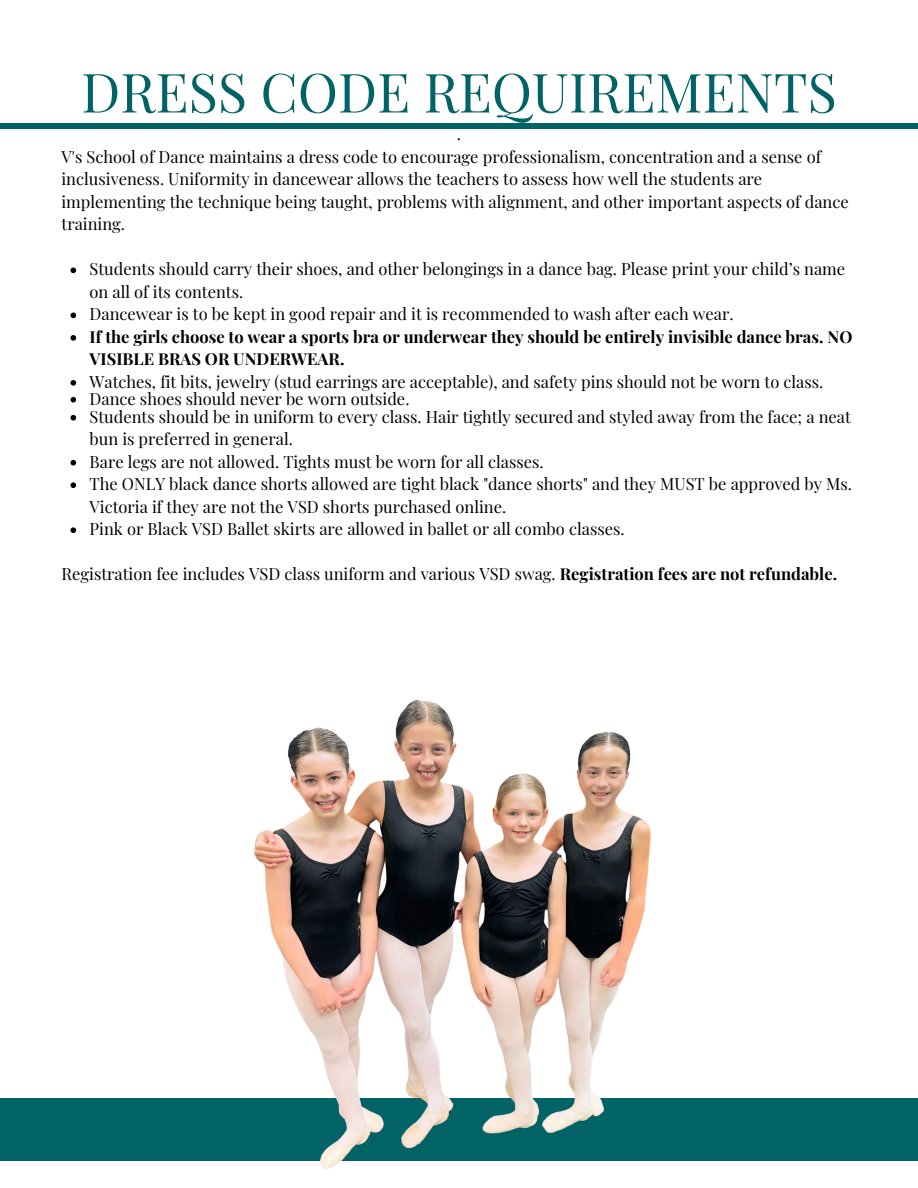
<style>
.page{position:relative;width:918px;height:1188px;background:#fff}
.page>*{position:absolute;margin:0;border:0;box-sizing:border-box;transform-origin:0 0}
.t1{font:54.15px "Playfair Display";color:#026366}
.t2{font:16.5px/22.5px "Playfair Display";color:#000}
.t3{font:700 16.5px/22.5px "Playfair Display";color:#000}
.s1{font-weight:700}
</style>
<div class="page">
<svg style="left:71px;top:268px;width:5px;height:5px"></svg>
<svg style="left:71px;top:313px;width:5px;height:5px"></svg>
<svg style="left:71px;top:335px;width:5px;height:6px"></svg>
<svg style="left:71px;top:380px;width:5px;height:6px"></svg>
<svg style="left:71px;top:397px;width:5px;height:6px"></svg>
<svg style="left:71px;top:415px;width:5px;height:6px"></svg>
<svg style="left:71px;top:460px;width:5px;height:6px"></svg>
<svg style="left:71px;top:482px;width:5px;height:6px"></svg>
<svg style="left:71px;top:527px;width:5px;height:6px"></svg>
<div style="left:0;top:123px;width:918px;height:6px;background:#026366"></div>
<div style="left:0;top:1098px;width:918px;height:62px;background:#026366"></div>
<img style="left:209px;top:699px;width:500px;height:470px">
<h1 class="t1" style="left:81px;top:54px;width:757px">DRESS CODE REQUIREMENTS</h1>
<p class="t2" style="left:457px;top:122px;width:6px">.</p>
<p class="t2" style="left:62px;top:145px;width:789px">V's School of Dance maintains a dress code to encourage professionalism, concentration and a sense of inclusiveness. Uniformity in dancewear allows the teachers to assess how well the students are implementing the technique being taught, problems with alignment, and other important aspects of dance training.</p>
<p class="t2" style="left:90px;top:257px;width:757px">Students should carry their shoes, and other belongings in a dance bag. Please print your child’s name on all of its contents.</p>
<p class="t2" style="left:90px;top:302px;width:646px">Dancewear is to be kept in good repair and it is recommended to wash after each wear.</p>
<p class="t3" style="left:90px;top:325px;width:764px">If the girls choose to wear a sports bra or underwear they should be entirely invisible dance bras. NO<br>VISIBLE BRAS OR UNDERWEAR.</p>
<p class="t2" style="left:90px;top:370px;width:735px">Watches, fit bits, jewelry (stud earrings are acceptable), and safety pins should not be worn to class.</p>
<p class="t2" style="left:90px;top:387px;width:321px">Dance shoes should never be worn outside.</p>
<p class="t2" style="left:90px;top:405px;width:763px">Students should be in uniform to every class. Hair tightly secured and styled away from the face; a neat bun is preferred in general.</p>
<p class="t2" style="left:90px;top:450px;width:456px">Bare legs are not allowed. Tights must be worn for all classes.</p>
<p class="t2" style="left:90px;top:472px;width:764px">The ONLY black dance shorts allowed are tight black "dance shorts" and they MUST be approved by Ms.<br>Victoria if they are not the VSD shorts purchased online.</p>
<p class="t2" style="left:90px;top:517px;width:537px">Pink or Black VSD Ballet skirts are allowed in ballet or all combo classes.</p>
<p class="t2" style="left:62px;top:562px;width:777px">Registration fee includes VSD class uniform and various VSD swag. <span class="s1">Registration fees are not refundable.</span></p>
</div>
